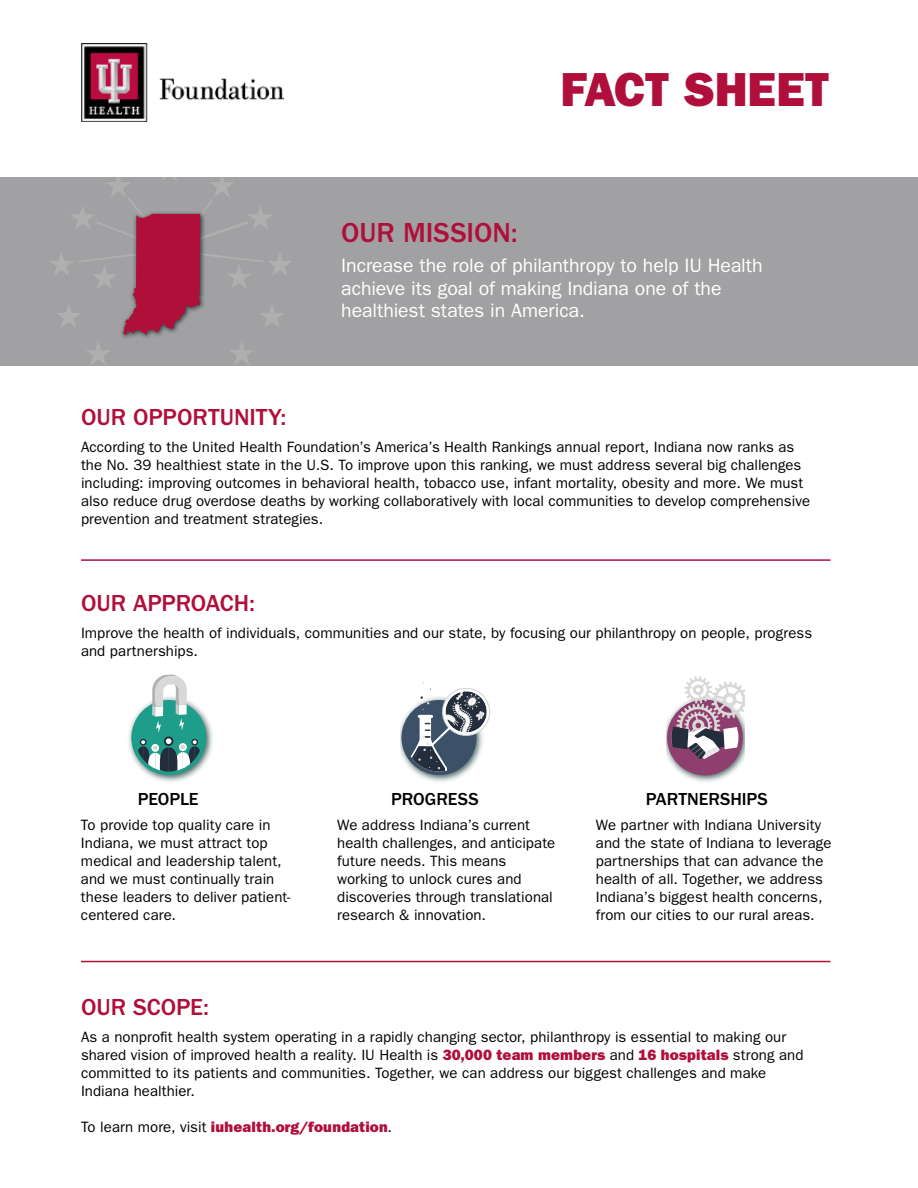
<style>
.page{position:relative;width:918px;height:1188px;background:#fff}
.page>*{position:absolute;margin:0;border:0;box-sizing:border-box;transform-origin:0 0}
.t1{font:48px "ITC Franklin Gothic Std Hvy";letter-spacing:-.01em;color:#b00f3b}
.t2{font:500 28.5px "ITC Franklin Gothic Std";color:#b00f3b}
.t3{font:500 24px "ITC Franklin Gothic Std";color:#b00f3b}
.t4{font:19.5px/22.5px "ITC Franklin Gothic Std";letter-spacing:-.005em;color:#fff}
.t5{font:500 18px "ITC Franklin Gothic Std";color:#000}
.t6{font:15px/18px "ITC Franklin Gothic Std";letter-spacing:.005em;color:#000}
.t7{font:15px "ITC Franklin Gothic Std Hvy";letter-spacing:.01em;color:#b00f3b}
.s1{font-family:"ITC Franklin Gothic Std Hvy";color:#b00f3b}
.s2{font-family:"ITC Franklin Gothic Std";color:#000}
</style>
<div class="page">
<img style="left:81px;top:43px;width:203px;height:79px">
<div style="left:0;top:178px;width:918px;height:188px;background:#a1a1a3"></div>
<svg style="left:87px;top:342px;width:23px;height:22px"></svg>
<svg style="left:230px;top:343px;width:23px;height:21px"></svg>
<img style="left:122px;top:335px;width:38px;height:3px">
<svg style="left:50px;top:178px;width:241px;height:157px"></svg>
<img style="left:666px;top:716px;width:78px;height:66px">
<div style="left:667px;top:700px;width:76px;height:75px;background:#8f3f6d;border-radius:50%"></div>
<svg style="left:671px;top:676px;width:74px;height:83px"></svg>
<img style="left:128px;top:710px;width:85px;height:72px">
<div style="left:131px;top:700px;width:75px;height:75px;background:#1e9d8b;border-radius:50%"></div>
<svg style="left:137px;top:674px;width:64px;height:98px"></svg>
<img style="left:401px;top:717px;width:66px;height:65px">
<svg style="left:401px;top:700px;width:76px;height:75px"></svg>
<svg style="left:405px;top:682px;width:85px;height:90px"></svg>
<hr style="left:81px;top:961px;width:750px;height:1px;background:#b00f3b">
<hr style="left:81px;top:559px;width:750px;height:2px;background:#b00f3b">
<h1 class="t1" style="left:560px;top:62px;width:270px">FACT SHEET</h1>
<h2 class="t2" style="left:341px;top:216px;width:178px">OUR MISSION:</h2>
<h3 class="t4" style="left:341px;top:255px;width:423px">Increase the role of philanthropy to help IU Health achieve its goal of making Indiana one of the healthiest states in America.</h3>
<h3 class="t3" style="left:81px;top:404px;width:207px">OUR OPPORTUNITY:</h3>
<p class="t6" style="left:81px;top:438px;width:731px">According to the United Health Foundation’s America’s Health Rankings annual report, Indiana now ranks as the No. 39 healthiest state in the U.S. To improve upon this ranking, we must address several big challenges including: improving outcomes in behavioral health, tobacco use, infant mortality, obesity and more. We must also reduce drug overdose deaths by working collaboratively with local communities to develop comprehensive prevention and treatment strategies.</p>
<h3 class="t3" style="left:81px;top:589px;width:176px">OUR APPROACH:</h3>
<p class="t6" style="left:81px;top:624px;width:733px">Improve the health of individuals, communities and our state, by focusing our philanthropy on people, progress and partnerships.</p>
<p class="t5" style="left:138px;top:789px;width:62px">PEOPLE</p>
<p class="t5" style="left:391px;top:789px;width:89px">PROGRESS</p>
<p class="t5" style="left:646px;top:789px;width:123px">PARTNERSHIPS</p>
<p class="t6" style="left:596px;top:816px;width:237px">We partner with Indiana University and the state of Indiana to leverage partnerships that can advance the health of all. Together, we address Indiana’s biggest health concerns, from our cities to our rural areas.</p>
<p class="t6" style="left:81px;top:816px;width:211px">To provide top quality care in<br>Indiana, we must attract top medical and leadership talent, and we must continually train these leaders to deliver patient&shy;centered care.</p>
<p class="t6" style="left:337px;top:816px;width:220px">We address Indiana’s current health challenges, and anticipate future needs. This means working to unlock cures and discoveries through translational research &amp; innovation.</p>
<h3 class="t3" style="left:81px;top:993px;width:129px">OUR SCOPE:</h3>
<p class="t6" style="left:81px;top:1028px;width:724px">As a nonprofit health system operating in a rapidly changing sector, philanthropy is essential to making our shared vision of improved health a reality. IU Health is <span class="s1">30,000 team members</span> and <span class="s1">16 hospitals</span> strong and committed to its patients and communities. Together, we can address our biggest challenges and make Indiana healthier.</p>
<p class="t7" style="left:81px;top:1118px;width:313px"><span class="s2">To learn more, visit</span> iuhealth.org/foundation<span class="s2">.</span></p>
</div>
